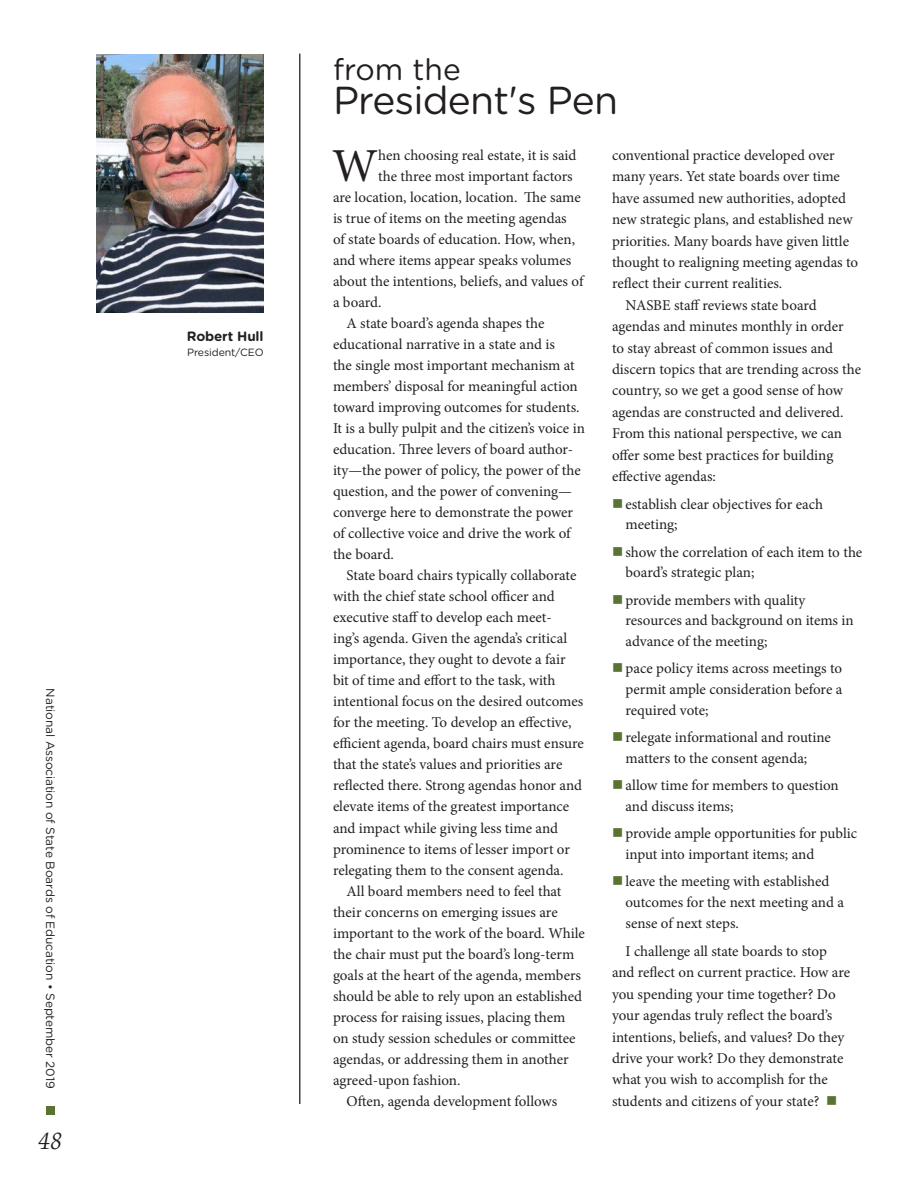
<style>
.page{position:relative;width:918px;height:1188px;background:#fff}
.page>*{position:absolute;margin:0;border:0;box-sizing:border-box;transform-origin:0 0}
.General_Content{font:47.25px "Minion Pro";color:#231f20}
.Dept_Headers{font:39px "Gotham Rounded";letter-spacing:-.02em;color:#231f20}
.Header-Main{font:30px "Gotham Rounded";color:#231f20}
.t1{font:italic 24px "Palatino";color:#231f20}
.General_Content-2{font:15px/21px "Minion Pro";letter-spacing:-.01em;color:#231f20}
.Bulleted_Text-Basic{font:15px/20.7px "Minion Pro";letter-spacing:-.005em;color:#231f20}
.Bio{font:700 13.5px "Gotham Rounded";letter-spacing:-.01em;color:#231f20}
.t2{font:12px "Gotham Rounded";letter-spacing:-.01em;color:#231f20}
.Bio-2{font:10.5px "Gotham Rounded";letter-spacing:-.01em;color:#231f20}
.s1{color:#5a7332}
</style>
<div class="page">
<div style="left:46px;top:1106px;width:9px;height:8px;background:#5a7332"></div>
<img style="left:96px;top:54px;width:168px;height:258px">
<hr style="left:299px;top:54px;width:1px;height:1050px;background:#000">
<p class="t2" style="left:59px;top:688px;width:402px;rotate:90deg">National Association of State Boards of Education • September 2019</p>
<h3 class="t1" style="left:38px;top:1120px;width:25px">48</h3>
<p class="Bio" style="left:187px;top:326px;width:78px">Robert Hull</p>
<p class="Bio-2" style="left:187px;top:345px;width:78px">President/CEO</p>
<p class="Header-Main" style="left:333px;top:48px;width:129px">from the</p>
<p class="Dept_Headers" style="left:333px;top:74px;width:287px">President's Pen</p>
<p class="General_Content" style="left:332px;top:134px;width:47px">W</p>
<p class="General_Content-2" style="left:378px;top:145px;width:200px">hen choosing real estate, it is said</p>
<p class="General_Content-2" style="left:378px;top:166px;width:196px">the three most important factors</p>
<p class="General_Content-2" style="left:333px;top:187px;width:249px">are location, location, location. The same</p>
<p class="General_Content-2" style="left:333px;top:208px;width:235px">is true of items on the meeting agendas</p>
<p class="General_Content-2" style="left:333px;top:229px;width:244px">of state boards of education. How, when,</p>
<p class="General_Content-2" style="left:333px;top:250px;width:240px">and where items appear speaks volumes</p>
<p class="General_Content-2" style="left:333px;top:271px;width:252px">about the intentions, beliefs, and values of</p>
<p class="General_Content-2" style="left:333px;top:292px;width:50px">a board.</p>
<p class="General_Content-2" style="left:333px;top:313px;width:253px;text-indent:14px">A state board’s agenda shapes the educational narrative in a state and is<br>the single most important mechanism at members’ disposal for meaningful action toward improving outcomes for students.<br>It is a bully pulpit and the citizen’s voice in education. Three levers of board author&shy;ity—the power of policy, the power of the question, and the power of convening— converge here to demonstrate the power of collective voice and drive the work of the board.</p>
<p class="General_Content-2" style="left:333px;top:565px;width:252px;text-indent:14px">State board chairs typically collaborate with the chief state school officer and executive staff to develop each meet-<br>ing’s agenda. Given the agenda’s critical importance, they ought to devote a fair bit of time and effort to the task, with intentional focus on the desired outcomes for the meeting. To develop an effective, efficient agenda, board chairs must ensure that the state’s values and priorities are reflected there. Strong agendas honor and elevate items of the greatest importance and impact while giving less time and prominence to items of lesser import or relegating them to the consent agenda.</p>
<p class="General_Content-2" style="left:333px;top:880px;width:254px;text-indent:14px">All board members need to feel that their concerns on emerging issues are important to the work of the board. While the chair must put the board’s long-term goals at the heart of the agenda, members should be able to rely upon an established process for raising issues, placing them<br>on study session schedules or committee agendas, or addressing them in another agreed-upon fashion.</p>
<p class="General_Content-2" style="left:346px;top:1091px;width:212px">Often, agenda development follows</p>
<p class="General_Content-2" style="left:612px;top:145px;width:248px;line-height:21.5px">conventional practice developed over many years. Yet state boards over time have assumed new authorities, adopted new strategic plans, and established new priorities. Many boards have given little thought to realigning meeting agendas to reflect their current realities.</p>
<p class="General_Content-2" style="left:612px;top:294px;width:251px;line-height:21.5px;text-indent:14px">NASBE staff reviews state board agendas and minutes monthly in order<br>to stay abreast of common issues and discern topics that are trending across the country, so we get a good sense of how agendas are constructed and delivered.<br>From this national perspective, we can offer some best practices for building effective agendas:</p>
<p class="Bulleted_Text-Basic" style="left:626px;top:493px;width:199px;text-indent:-14px"><span class="s1">■</span> establish clear objectives for each meeting;</p>
<p class="Bulleted_Text-Basic" style="left:626px;top:542px;width:238px;text-indent:-14px"><span class="s1">■</span> show the correlation of each item to the board’s strategic plan;</p>
<p class="Bulleted_Text-Basic" style="left:626px;top:590px;width:230px;text-indent:-14px"><span class="s1">■</span> provide members with quality resources and background on items in advance of the meeting;</p>
<p class="Bulleted_Text-Basic" style="left:626px;top:658px;width:218px;text-align:justify;text-indent:-14px"><span class="s1">■</span> pace policy items across meetings to permit ample consideration before a required vote;</p>
<p class="Bulleted_Text-Basic" style="left:626px;top:727px;width:207px;text-indent:-14px"><span class="s1">■</span> relegate informational and routine matters to the consent agenda;</p>
<p class="Bulleted_Text-Basic" style="left:626px;top:775px;width:215px;text-indent:-14px"><span class="s1">■</span> allow time for members to question and discuss items;</p>
<p class="Bulleted_Text-Basic" style="left:626px;top:823px;width:233px;text-indent:-14px"><span class="s1">■</span> provide ample opportunities for public input into important items; and</p>
<p class="Bulleted_Text-Basic" style="left:626px;top:871px;width:220px;text-indent:-14px"><span class="s1">■</span> leave the meeting with established outcomes for the next meeting and a sense of next steps.</p>
<p class="General_Content-2" style="left:612px;top:940px;width:240px;line-height:21.5px;text-indent:14px">I challenge all state boards to stop and reflect on current practice. How are you spending your time together? Do your agendas truly reflect the board’s intentions, beliefs, and values? Do they drive your work? Do they demonstrate what you wish to accomplish for the students and citizens of your state? <span class="s1">■</span></p>
</div>
